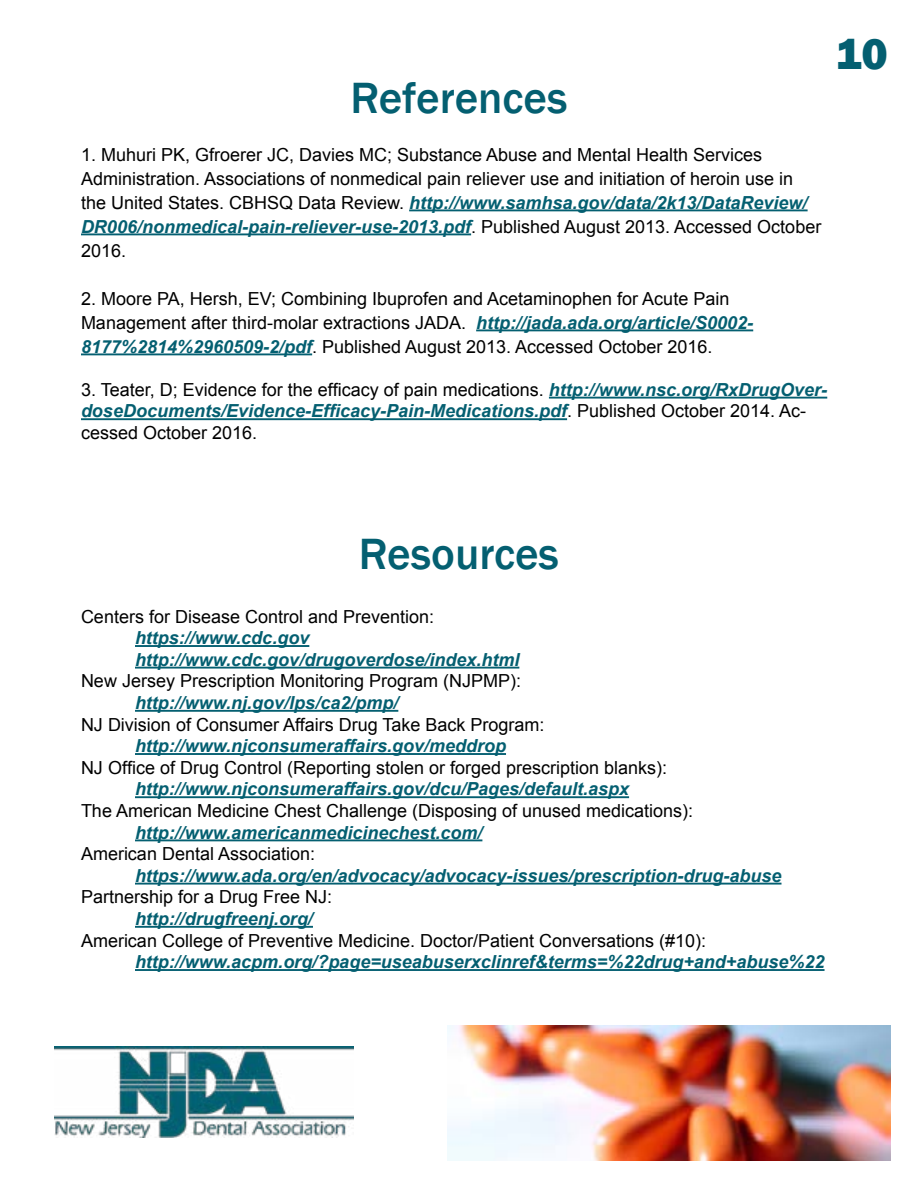
<style>
.page{position:relative;width:918px;height:1188px;background:#fff}
.page>*{position:absolute;margin:0;border:0;box-sizing:border-box;transform-origin:0 0}
.t1{font:500 45px "Franklin Gothic";color:#045f71}
.t2{font:800 45px "Franklin Gothic";color:#045f71}
.t3{font:18px/24px "Arial";color:#000}
.t4{font:italic 700 18px/21.6px "Arial";color:#045f71}
.s1{font-weight:700;font-style:italic;color:#045f71}
.s2{font-weight:400;font-style:normal;color:#000}
</style>
<div class="page">
<img style="left:447px;top:1025px;width:444px;height:136px">
<img style="left:54px;top:1046px;width:300px;height:92px">
<hr style="left:409px;top:209px;width:399px;height:2px;background:#045f71">
<hr style="left:81px;top:233px;width:390px;height:2px;background:#045f71">
<hr style="left:476px;top:329px;width:277px;height:2px;background:#045f71">
<hr style="left:81px;top:353px;width:231px;height:2px;background:#045f71">
<hr style="left:549px;top:397px;width:278px;height:2px;background:#045f71">
<hr style="left:81px;top:418px;width:486px;height:2px;background:#045f71">
<hr style="left:135px;top:645px;width:174px;height:2px;background:#045f71">
<hr style="left:135px;top:667px;width:384px;height:2px;background:#045f71">
<hr style="left:135px;top:710px;width:263px;height:2px;background:#045f71">
<hr style="left:135px;top:753px;width:371px;height:2px;background:#045f71">
<hr style="left:135px;top:796px;width:494px;height:2px;background:#045f71">
<hr style="left:135px;top:839px;width:347px;height:2px;background:#045f71">
<hr style="left:135px;top:883px;width:647px;height:2px;background:#045f71">
<hr style="left:135px;top:926px;width:178px;height:2px;background:#045f71">
<hr style="left:135px;top:969px;width:690px;height:2px;background:#045f71">
<p class="t1" style="left:350px;top:70px;width:219px">References</p>
<p class="t3" style="left:81px;top:142px;width:683px">1. Muhuri PK, Gfroerer JC, Davies MC; Substance Abuse and Mental Health Services</p>
<p class="t3" style="left:81px;top:166px;width:742px">Administration. Associations of nonmedical pain reliever use and initiation of heroin use in the United States. CBHSQ Data Review. <span class="s1">http://www.samhsa.gov/data/2k13/DataReview/ DR006/nonmedical-pain-reliever-use-2013.pdf</span>. Published August 2013. Accessed October 2016.</p>
<p class="t3" style="left:81px;top:286px;width:674px">2. Moore PA, Hersh, EV; Combining Ibuprofen and Acetaminophen for Acute Pain<br>Management after third-molar extractions JADA. <span class="s1">http://jada.ada.org/article/S0002-<br>8177%2814%2960509-2/pdf</span>. Published August 2013. Accessed October 2016.</p>
<p class="t3" style="left:81px;top:379px;width:748px;line-height:21.6px">3. Teater, D; Evidence for the efficacy of pain medications. <span class="s1">http://www.nsc.org/RxDrugOver&shy;doseDocuments/Evidence-Efficacy-Pain-Medications.pdf</span>. Published October 2014. Ac&shy;cessed October 2016.</p>
<p class="t2" style="left:836px;top:25px;width:54px">10</p>
<p class="t1" style="left:359px;top:526px;width:202px">Resources</p>
<p class="t3" style="left:81px;top:604px;width:355px">Centers for Disease Control and Prevention:</p>
<p class="t4" style="left:135px;top:628px;width:176px">https://www.cdc.gov</p>
<p class="t4" style="left:135px;top:649px;width:386px">http://www.cdc.gov/drugoverdose/index.html</p>
<p class="t3" style="left:81px;top:669px;width:442px">New Jersey Prescription Monitoring Program (NJPMP):</p>
<p class="t4" style="left:135px;top:692px;width:265px">http://www.nj.gov/lps/ca2/pmp/</p>
<p class="t3" style="left:81px;top:712px;width:465px">NJ Division of Consumer Affairs Drug Take Back Program:</p>
<p class="t4" style="left:135px;top:736px;width:373px">http://www.njconsumeraffairs.gov/meddrop</p>
<p class="t3" style="left:81px;top:756px;width:588px">NJ Office of Drug Control (Reporting stolen or forged prescription blanks):</p>
<p class="t4" style="left:135px;top:779px;width:496px">http://www.njconsumeraffairs.gov/dcu/Pages/default.aspx</p>
<p class="t3" style="left:81px;top:799px;width:614px">The American Medicine Chest Challenge (Disposing of unused medications):</p>
<p class="t4" style="left:135px;top:822px;width:349px">http://www.americanmedicinechest.com/</p>
<p class="t3" style="left:81px;top:842px;width:236px">American Dental Association:</p>
<p class="t4" style="left:81px;top:865px;width:702px;text-indent:54px">https://www.ada.org/en/advocacy/advocacy-issues/prescription-drug-abuse<br><span class="s2">Partnership for a Drug Free NJ:</span></p>
<p class="t4" style="left:135px;top:908px;width:180px">http://drugfreenj.org/</p>
<p class="t3" style="left:81px;top:928px;width:627px">American College of Preventive Medicine. Doctor/Patient Conversations (#10):</p>
<p class="t4" style="left:135px;top:952px;width:691px">http://www.acpm.org/?page=useabuserxclinref&amp;terms=%22drug+and+abuse%22</p>
</div>
